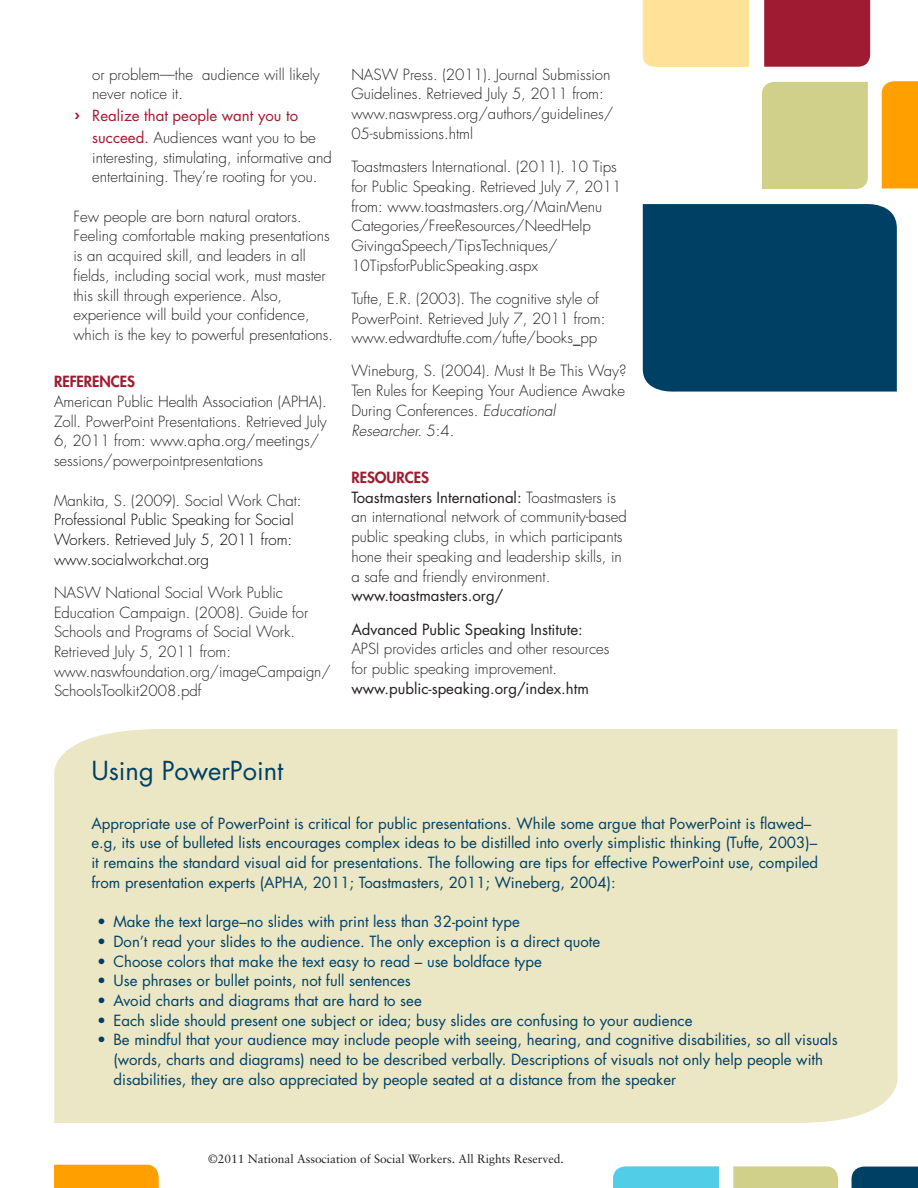
<style>
.page{position:relative;width:918px;height:1188px;background:#fff}
.page>*{position:absolute;margin:0;border:0;box-sizing:border-box;transform-origin:0 0}
.t1{font:25.5px "Futura";color:#004065}
.t2{font:300 15px/19.6px "Futura";color:#231f20}
.t3{font:15px/19.6px "Futura";color:#004065}
.t4{font:300 15px/19.6px "Futura";color:#000;text-align:justify}
.t5{font:15px "Futura";color:#231f20}
.t6{font:15px/22px "Futura";color:#9f1b31}
.t7{font:800 15px "Futura";color:#9f1b31}
.t8{font:12px "Sabon";color:#231f20}
.s1{font-family:"Trade Gothic Bold Two";font-size:19.5px}
.s2{font-weight:300;color:#231f20}
.s3{font-style:italic}
.s4{font-weight:800;color:#9f1b31}
.s5{font-weight:400}
</style>
<div class="page">
<div style="left:54px;top:729px;width:844px;height:394px;background:#ebe7c5"></div>
<div style="left:643px;top:0;width:106px;height:67px;background:#ffe298"></div>
<div style="left:881px;top:81px;width:37px;height:107px;background:#ff9f00"></div>
<div style="left:909px;top:132px;width:9px;height:20px;background:#ff9f00"></div>
<div style="left:764px;top:0;width:107px;height:67px;background:#9f1b31"></div>
<div style="left:791px;top:10px;width:20px;height:20px;background:#9f1b31"></div>
<div style="left:761px;top:82px;width:107px;height:107px;background:#d0d08b"></div>
<div style="left:643px;top:204px;width:254px;height:188px;background:#004065"></div>
<div style="left:729px;top:252px;width:47px;height:35px;background:#004065"></div>
<div style="left:733px;top:1166px;width:105px;height:22px;background:#d0d08b"></div>
<div style="left:613px;top:1166px;width:106px;height:22px;background:#52cde7"></div>
<svg style="left:851px;top:1167px;width:67px;height:21px"></svg>
<div style="left:54px;top:1164px;width:105px;height:24px;background:#ff9f00"></div>
<p class="t2" style="left:92px;top:66px;width:229px">or problem—the audience will likely never notice it.</p>
<p class="t6" style="left:92px;top:106px;width:225px;text-indent:-19px"><span class="s1">›</span> Realize that people want you to succeed. <span class="s2">Audiences want you to be</span></p>
<p class="t2" style="left:92px;top:149px;width:241px">interesting, stimulating, informative and entertaining. They’re rooting for you.</p>
<p class="t2" style="left:73px;top:208px;width:261px">Few people are born natural orators.<br>Feeling comfortable making presentations is an acquired skill, and leaders in all fields, including social work, must master this skill through experience. Also, experience will build your confidence, which is the key to powerful presentations.</p>
<p class="t7" style="left:54px;top:375px;width:83px">REFERENCES</p>
<p class="t2" style="left:54px;top:393px;width:274px">American Public Health Association (APHA).<br>Zoll. PowerPoint Presentations. Retrieved July 6, 2011 from: www.apha.org/meetings/ sessions/powerpointpresentations</p>
<p class="t2" style="left:54px;top:492px;width:249px">Mankita, S. (2009). Social Work Chat:</p>
<p class="t4" style="left:54px;top:511px;width:241px">Professional Public Speaking for Social Workers. Retrieved July 5, 2011 from: www.socialworkchat.org</p>
<p class="t2" style="left:54px;top:584px;width:278px">NASW National Social Work Public Education Campaign. (2008). Guide for Schools and Programs of Social Work.<br>Retrieved July 5, 2011 from: www.naswfoundation.org/imageCampaign/ SchoolsToolkit2008.pdf</p>
<p class="t2" style="left:351px;top:66px;width:263px">NASW Press. (2011). Journal Submission Guidelines. Retrieved July 5, 2011 from: www.naswpress.org/authors/guidelines/ 05-submissions.html</p>
<p class="t2" style="left:351px;top:158px;width:272px">Toastmasters International. (2011). 10 Tips for Public Speaking. Retrieved July 7, 2011 from: www.toastmasters.org/MainMenu Categories/FreeResources/NeedHelp GivingaSpeech/TipsTechniques/ 10TipsforPublicSpeaking.aspx</p>
<p class="t2" style="left:351px;top:290px;width:256px">Tufte, E.R. (2003). The cognitive style of<br>PowerPoint. Retrieved July 7, 2011 from: www.edwardtufte.com/tufte/books_pp</p>
<p class="t2" style="left:351px;top:362px;width:277px">Wineburg, S. (2004). Must It Be This Way?<br>Ten Rules for Keeping Your Audience Awake During Conferences. <span class="s3">Educational Researcher.</span> 5:4.</p>
<p class="t2" style="left:351px;top:469px;width:277px"><span class="s4">RESOURCES<br></span><span class="s5">Toastmasters International:</span> Toastmasters is an international network of community-based public speaking clubs, in which participants hone their speaking and leadership skills, in a safe and friendly environment.</p>
<p class="t5" style="left:351px;top:589px;width:153px">www.toastmasters.org/</p>
<p class="t5" style="left:351px;top:622px;width:233px">Advanced Public Speaking Institute:</p>
<p class="t2" style="left:351px;top:640px;width:260px">APSI provides articles and other resources for public speaking improvement.</p>
<p class="t5" style="left:351px;top:681px;width:239px">www.public-speaking.org/index.htm</p>
<h1 class="t1" style="left:91px;top:759px;width:193px">Using PowerPoint</h1>
<p class="t3" style="left:91px;top:815px;width:728px">Appropriate use of PowerPoint is critical for public presentations. While some argue that PowerPoint is flawed– e.g, its use of bulleted lists encourages complex ideas to be distilled into overly simplistic thinking (Tufte, 2003)– it remains the standard visual aid for presentations. The following are tips for effective PowerPoint use, compiled from presentation experts (APHA, 2011; Toastmasters, 2011; Wineberg, 2004):</p>
<p class="t3" style="left:97px;top:913px;width:424px">• Make the text large–no slides with print less than 32-point type</p>
<p class="t3" style="left:97px;top:933px;width:505px">• Don’t read your slides to the audience. The only exception is a direct quote</p>
<p class="t3" style="left:97px;top:953px;width:446px">• Choose colors that make the text easy to read – use boldface type</p>
<p class="t3" style="left:97px;top:972px;width:315px">• Use phrases or bullet points, not full sentences</p>
<p class="t3" style="left:97px;top:992px;width:326px">• Avoid charts and diagrams that are hard to see</p>
<p class="t3" style="left:97px;top:1012px;width:597px">• Each slide should present one subject or idea; busy slides are confusing to your audience</p>
<p class="t3" style="left:113px;top:1031px;width:726px;text-indent:-16px">• Be mindful that your audience may include people with seeing, hearing, and cognitive disabilities, so all visuals (words, charts and diagrams) need to be described verbally. Descriptions of visuals not only help people with disabilities, they are also appreciated by people seated at a distance from the speaker</p>
<p class="t8" style="left:208px;top:1154px;width:357px">©2011 National Association of Social Workers. All Rights Reserved.</p>
</div>
